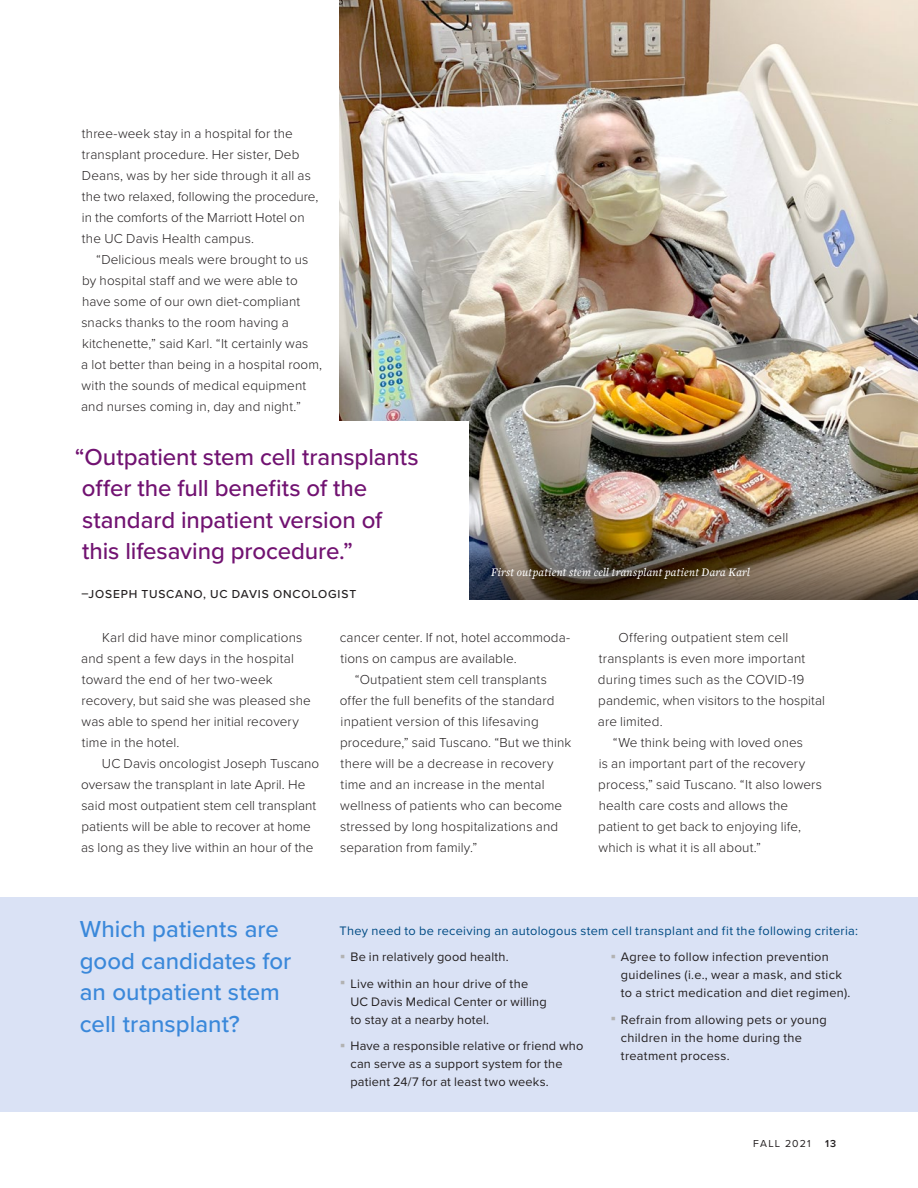
<style>
.page{position:relative;width:918px;height:1188px;background:#fff}
.page>*{position:absolute;margin:0;border:0;box-sizing:border-box;transform-origin:0 0}
.Pull_quote_Gray{font:500 24px/31.5px "Proxima Nova";letter-spacing:-.005em;color:#711271}
.Head_16_Sans_White{font:500 24px/31.5px "Proxima Nova";color:#3a88da}
.Body_Text_9_ProxNova{font:300 13.5px/21px "Proxima Nova";letter-spacing:.01em;color:#231f20}
.t1{font:12.75px/18px "Proxima Nova";letter-spacing:.02em;color:#231f20}
.Sidebar_sans{font:12.75px "Proxima Nova";letter-spacing:.025em;color:#004b84}
.Caption_Photo_names{font:italic 500 12px "Freight Text Pro";letter-spacing:.015em;color:#fff}
.QUOTE_BY{font:500 12px "Proxima Nova";letter-spacing:.07em;color:#231f20}
.t2{font:10.5px "Proxima Nova";letter-spacing:.11em;color:#231f20}
.t3{font:600 10.5px "Proxima Nova";color:#231f20}
</style>
<div class="page">
<img style="left:340px;top:0;width:578px;height:509px">
<div style="left:0;top:897px;width:918px;height:214px;background:#dae2f5"></div>
<div style="left:83px;top:421px;width:386px;height:192px;background:#fff"></div>
<img style="left:469px;top:509px;width:449px;height:91px">
<p class="Body_Text_9_ProxNova" style="left:82px;top:122px;width:238px">three-week stay in a hospital for the transplant procedure. Her sister, Deb Deans, was by her side through it all as the two relaxed, following the procedure, in the comforts of the Marriott Hotel on the UC Davis Health campus.</p>
<p class="Body_Text_9_ProxNova" style="left:81px;top:248px;width:243px;text-indent:15px">“Delicious meals were brought to us by hospital staff and we were able to have some of our own diet-compliant snacks thanks to the room having a kitchenette,” said Karl. “It certainly was<br>a lot better than being in a hospital room, with the sounds of medical equipment and nurses coming in, day and night.”</p>
<p class="Pull_quote_Gray" style="left:75px;top:440px;width:345px">“Outpatient stem cell transplants offer the full benefits of the standard inpatient version of<br>this lifesaving procedure.”</p>
<p class="QUOTE_BY" style="left:81px;top:585px;width:276px">–JOSEPH TUSCANO, UC DAVIS ONCOLOGIST</p>
<p class="Caption_Photo_names" style="left:491px;top:564px;width:261px">First outpatient stem cell transplant patient Dara Karl</p>
<p class="Body_Text_9_ProxNova" style="left:81px;top:626px;width:231px;text-indent:21px">Karl did have minor complications and spent a few days in the hospital toward the end of her two-week recovery, but said she was pleased she was able to spend her initial recovery time in the hotel.</p>
<p class="Body_Text_9_ProxNova" style="left:81px;top:752px;width:240px;text-indent:21px">UC Davis oncologist Joseph Tuscano oversaw the transplant in late April. He said most outpatient stem cell transplant patients will be able to recover at home as long as they live within an hour of the</p>
<p class="Body_Text_9_ProxNova" style="left:340px;top:626px;width:232px">cancer center. If not, hotel accommoda&shy;tions on campus are available.</p>
<p class="Body_Text_9_ProxNova" style="left:340px;top:668px;width:233px;text-indent:15px">“Outpatient stem cell transplants offer the full benefits of the standard inpatient version of this lifesaving procedure,” said Tuscano. “But we think there will be a decrease in recovery time and an increase in the mental wellness of patients who can become stressed by long hospitalizations and separation from family.”</p>
<p class="Body_Text_9_ProxNova" style="left:598px;top:626px;width:229px;text-indent:20px">Offering outpatient stem cell transplants is even more important during times such as the COVID-19 pandemic, when visitors to the hospital are limited.</p>
<p class="Body_Text_9_ProxNova" style="left:598px;top:731px;width:225px;text-indent:15px">“We think being with loved ones<br>is an important part of the recovery process,” said Tuscano. “It also lowers health care costs and allows the patient to get back to enjoying life, which is what it is all about.”</p>
<p class="Head_16_Sans_White" style="left:80px;top:913px;width:213px">Which patients are good candidates for an outpatient stem cell transplant?</p>
<p class="Sidebar_sans" style="left:340px;top:921px;width:520px">They need to be receiving an autologous stem cell transplant and fit the following criteria:</p>
<p class="t1" style="left:621px;top:947px;width:231px">Agree to follow infection prevention guidelines (i.e., wear a mask, and stick to a strict medication and diet regimen).</p>
<p class="t1" style="left:621px;top:1010px;width:207px">Refrain from allowing pets or young children in the home during the treatment process.</p>
<p class="t1" style="left:350px;top:947px;width:160px">Be in relatively good health.</p>
<p class="t1" style="left:350px;top:974px;width:198px">Live within an hour drive of the<br>UC Davis Medical Center or willing to stay at a nearby hotel.</p>
<p class="t1" style="left:350px;top:1037px;width:235px">Have a responsible relative or friend who can serve as a support system for the patient 24/7 for at least two weeks.</p>
<p class="t2" style="left:753px;top:1135px;width:59px">FALL 2021</p>
<p class="t3" style="left:825px;top:1137px;width:13px">13</p>
</div>
